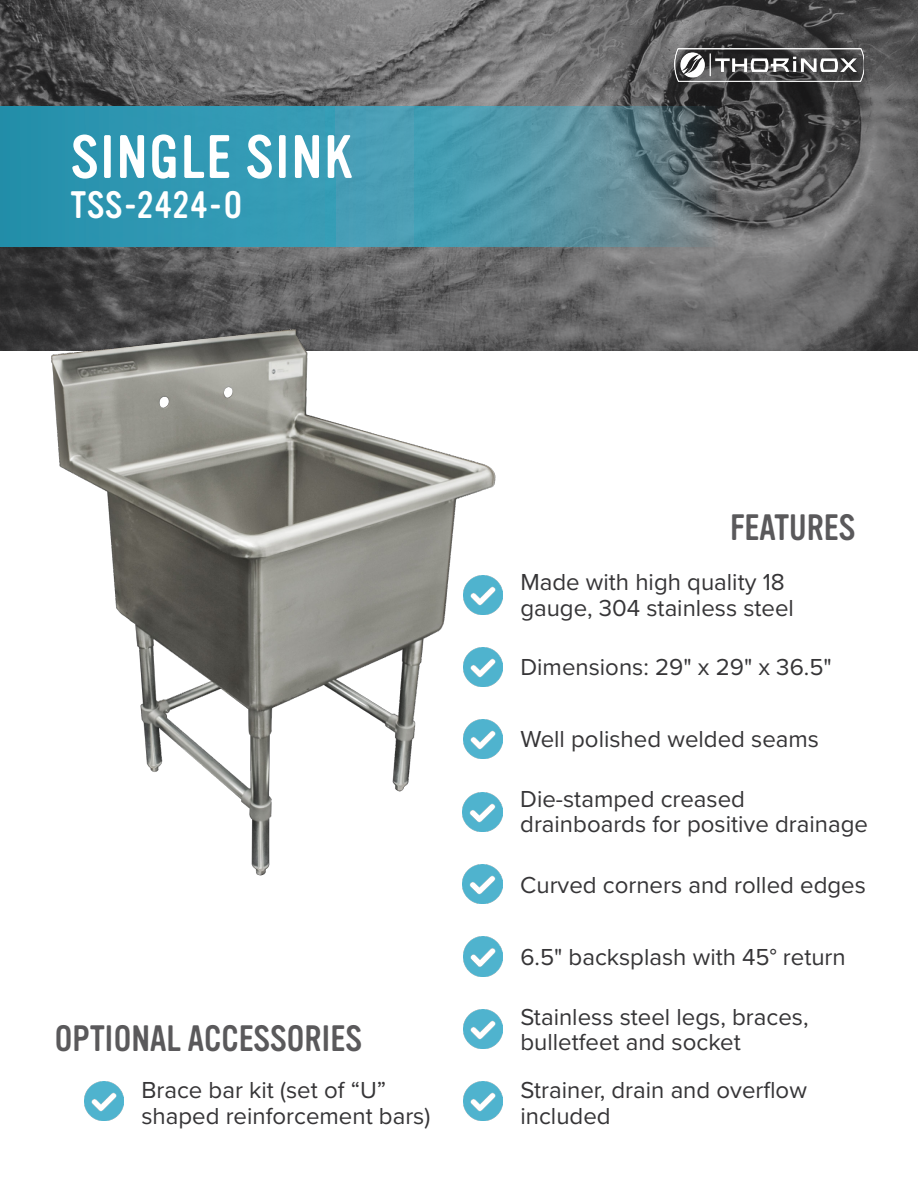
<style>
.page{position:relative;width:918px;height:1188px;background:#fff}
.page>*{position:absolute;margin:0;border:0;box-sizing:border-box;transform-origin:0 0}
.t1{font:60px "Vinyl OT";letter-spacing:.025em;color:#fff}
.t2{font:37.5px "Vinyl OT";letter-spacing:.025em;color:#fff}
.t3{font:36px "Vinyl OT";color:#5a595b}
.t4{font:24px/25.5px "Proxima Nova";color:#363537}
</style>
<div class="page">
<svg style="left:0;top:0;width:918px;height:351px;background:#626263"></svg>
<img style="left:674px;top:49px;width:190px;height:32px">
<svg style="left:0;top:106px;width:717px;height:140px;background:#4293a8"></svg>
<img style="left:51px;top:322px;width:451px;height:562px">
<img style="left:84px;top:1082px;width:39px;height:39px">
<img style="left:463px;top:575px;width:39px;height:39px">
<img style="left:463px;top:720px;width:39px;height:39px">
<img style="left:463px;top:792px;width:39px;height:39px">
<img style="left:463px;top:865px;width:39px;height:39px">
<img style="left:463px;top:648px;width:39px;height:39px">
<img style="left:463px;top:1009px;width:39px;height:40px">
<img style="left:463px;top:1082px;width:39px;height:39px">
<img style="left:463px;top:937px;width:39px;height:39px">
<p class="t1" style="left:71px;top:124px;width:283px">SINGLE SINK</p>
<p class="t2" style="left:71px;top:184px;width:173px">TSS-2424-O</p>
<p class="t3" style="left:55px;top:1019px;width:308px">OPTIONAL ACCESSORIES</p>
<p class="t4" style="left:141px;top:1076px;width:291px">Brace bar kit (set of “U” shaped reinforcement bars)</p>
<p class="t3" style="left:730px;top:508px;width:127px">FEATURES</p>
<p class="t4" style="left:520px;top:569px;width:275px">Made with high quality 18 gauge, 304 stainless steel</p>
<p class="t4" style="left:520px;top:654px;width:313px">Dimensions: 29" x 29" x 36.5"</p>
<p class="t4" style="left:520px;top:725px;width:300px">Well polished welded seams</p>
<p class="t4" style="left:520px;top:785px;width:349px">Die-stamped creased drainboards for positive drainage</p>
<p class="t4" style="left:520px;top:871px;width:347px">Curved corners and rolled edges</p>
<p class="t4" style="left:520px;top:944px;width:327px">6.5" backsplash with 45° return</p>
<p class="t4" style="left:520px;top:1003px;width:290px">Stainless steel legs, braces, bulletfeet and socket</p>
<p class="t4" style="left:520px;top:1076px;width:288px">Strainer, drain and overflow included</p>
</div>
